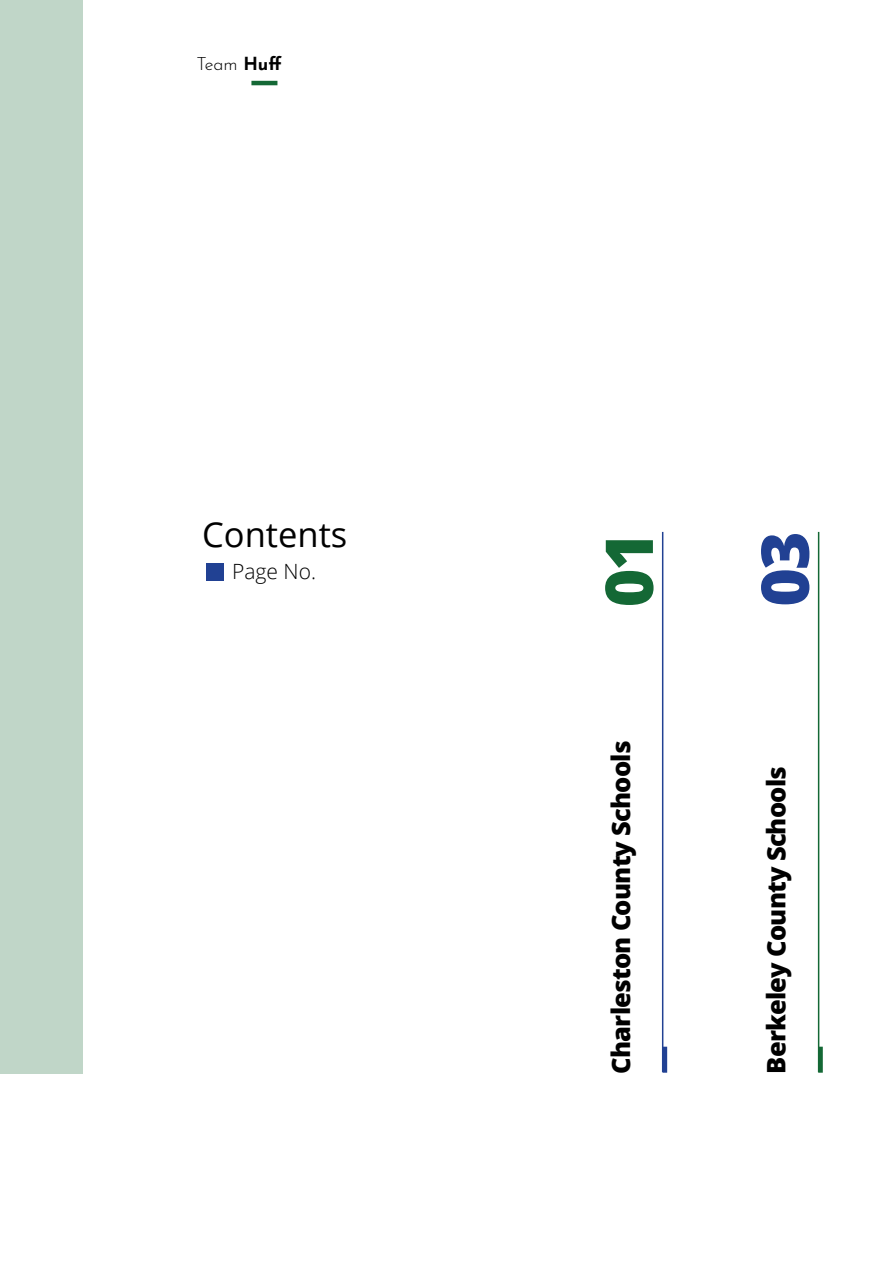
<style>
.page{position:relative;width:893px;height:1263px;background:#fff}
.page>*{position:absolute;margin:0;border:0;box-sizing:border-box;transform-origin:0 0}
.t1{font:800 66px "Open Sans";color:#146835}
.t2{font:800 66px "Open Sans";color:#214193}
.t3{font:34.5px "Open Sans";color:#000}
.t4{font:800 25.5px "Open Sans";letter-spacing:-.03em;color:#000}
.t5{font:300 21px "Open Sans";color:#000}
.t6{font:300 18px "Josefin Sans";color:#000}
.s1{font-weight:700}
</style>
<div class="page">
<div style="left:206px;top:563px;width:17px;height:17px;background:#214193"></div>
<div style="left:0;top:0;width:83px;height:1074px;background:#c0d6c8"></div>
<hr style="left:251px;top:81px;width:26px;height:4px;background:#146835">
<hr style="left:663px;top:1047px;width:4px;height:26px;background:#214193">
<hr style="left:662px;top:532px;width:1px;height:540px;background:#214193">
<div style="left:818px;top:1047px;width:5px;height:26px;background:#146835"></div>
<hr style="left:818px;top:532px;width:1px;height:540px;background:#146835">
<p class="t6" style="left:196px;top:49px;width:87px">Team <span class="s1">Huff</span></p>
<h2 class="t3" style="left:202px;top:511px;width:147px">Contents</h2>
<p class="t5" style="left:232px;top:557px;width:85px">Page No.</p>
<h1 class="t1" style="left:579px;top:607px;width:77px;rotate:-90deg">01</h1>
<h1 class="t2" style="left:735px;top:607px;width:77px;rotate:-90deg">03</h1>
<p class="t4" style="left:602px;top:1074px;width:335px;rotate:-90deg">Charleston County Schools</p>
<p class="t4" style="left:757px;top:1074px;width:309px;rotate:-90deg">Berkeley County Schools</p>
</div>
